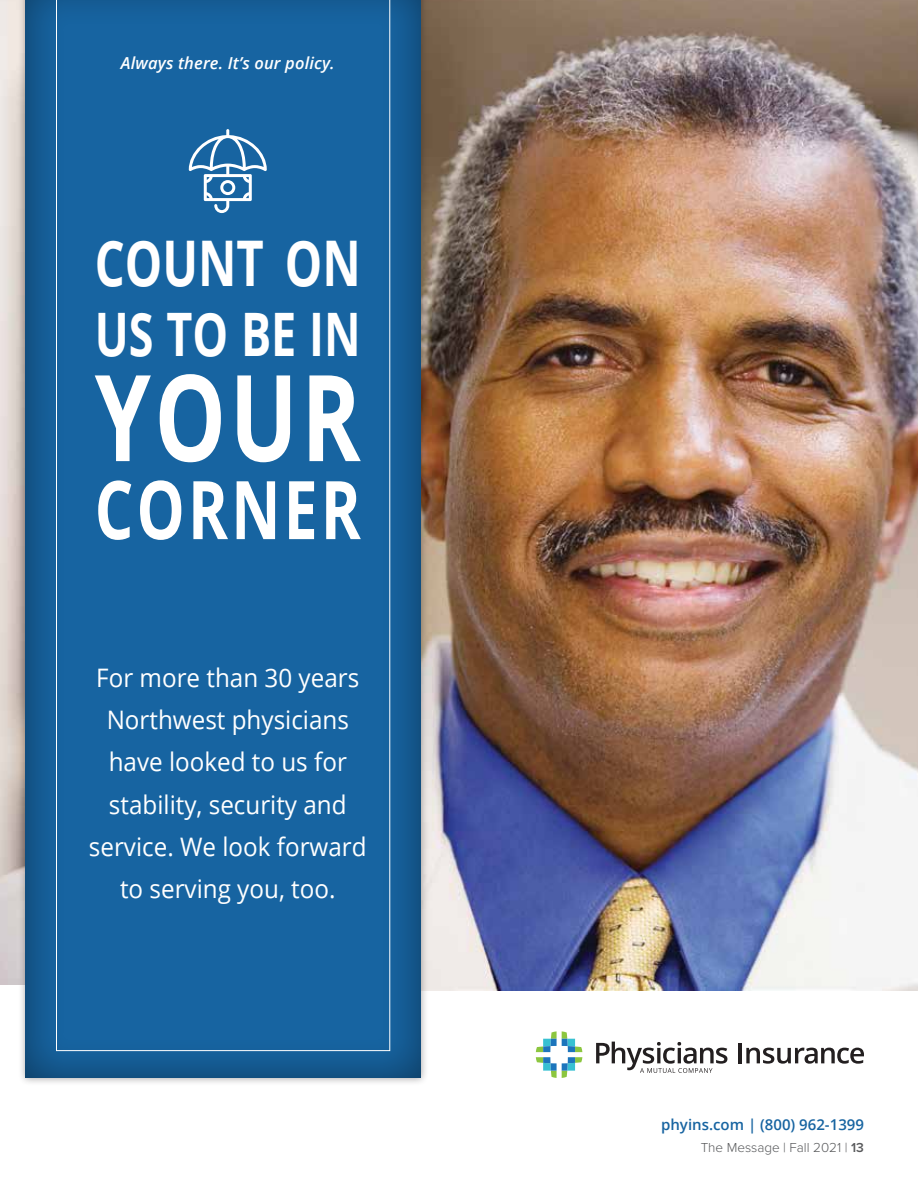
<style>
.page{position:relative;width:918px;height:1188px;background:#fff}
.page>*{position:absolute;margin:0;border:0;box-sizing:border-box;transform-origin:0 0}
.t1{font:700 120px "Open Sans";color:#fff;scale:.75 1}
.t2{font:700 81px "Open Sans";letter-spacing:.05em;color:#fff;scale:.75 1}
.t3{font:700 63px "Open Sans";color:#fff;scale:.75 1}
.t4{font:700 60px "Open Sans";color:#fff;scale:.75 1}
.t5{font:25.5px/42.2px "Open Sans";color:#fff;text-align:center;scale:.95 1}
.t6{font:italic 600 16.5px "Open Sans";letter-spacing:.01em;color:#fff}
.t7{font:600 15px "Open Sans";color:#1764a1}
.t8{font:300 13.5px "Proxima Nova";color:#58595b}
.s1{font-weight:600}
</style>
<div class="page">
<img style="left:428px;top:0;width:490px;height:991px">
<div style="left:18px;top:0;width:410px;height:1086px;background:#231f20;opacity:.4"></div>
<div style="left:24px;top:0;width:397px;height:1078px;background:#231f20;opacity:.5"></div>
<div style="left:56px;top:0;width:334px;height:1051px;background:#1764a1"></div>
<svg style="left:189px;top:129px;width:78px;height:84px"></svg>
<hr style="left:739px;top:1043px;width:3px;height:20px;background:#231f20">
<svg style="left:746px;top:1048px;width:118px;height:16px"></svg>
<svg style="left:596px;top:1042px;width:131px;height:31px"></svg>
<svg style="left:536px;top:1031px;width:46px;height:47px"></svg>
<p class="t6" style="left:121px;top:51px;width:215px">Always there. It’s our policy.</p>
<h3 class="t3" style="left:95px;top:219px;width:356px">COUNT ON</h3>
<h3 class="t4" style="left:95px;top:292px;width:356px">US TO BE IN</h3>
<h1 class="t1" style="left:95px;top:333px;width:356px">YOUR</h1>
<h2 class="t2" style="left:95px;top:453px;width:356px">CORNER</h2>
<p class="t5" style="left:89px;top:656px;width:294px">For more than 30 years<br>Northwest physicians have looked to us for stability, security and service. We look forward to serving you, too.</p>
<p class="t7" style="left:661px;top:1114px;width:204px">phyins.com | (800) 962-1399</p>
<p class="t8" style="left:701px;top:1140px;width:165px">The Message | Fall 2021 | <span class="s1">13</span></p>
</div>
